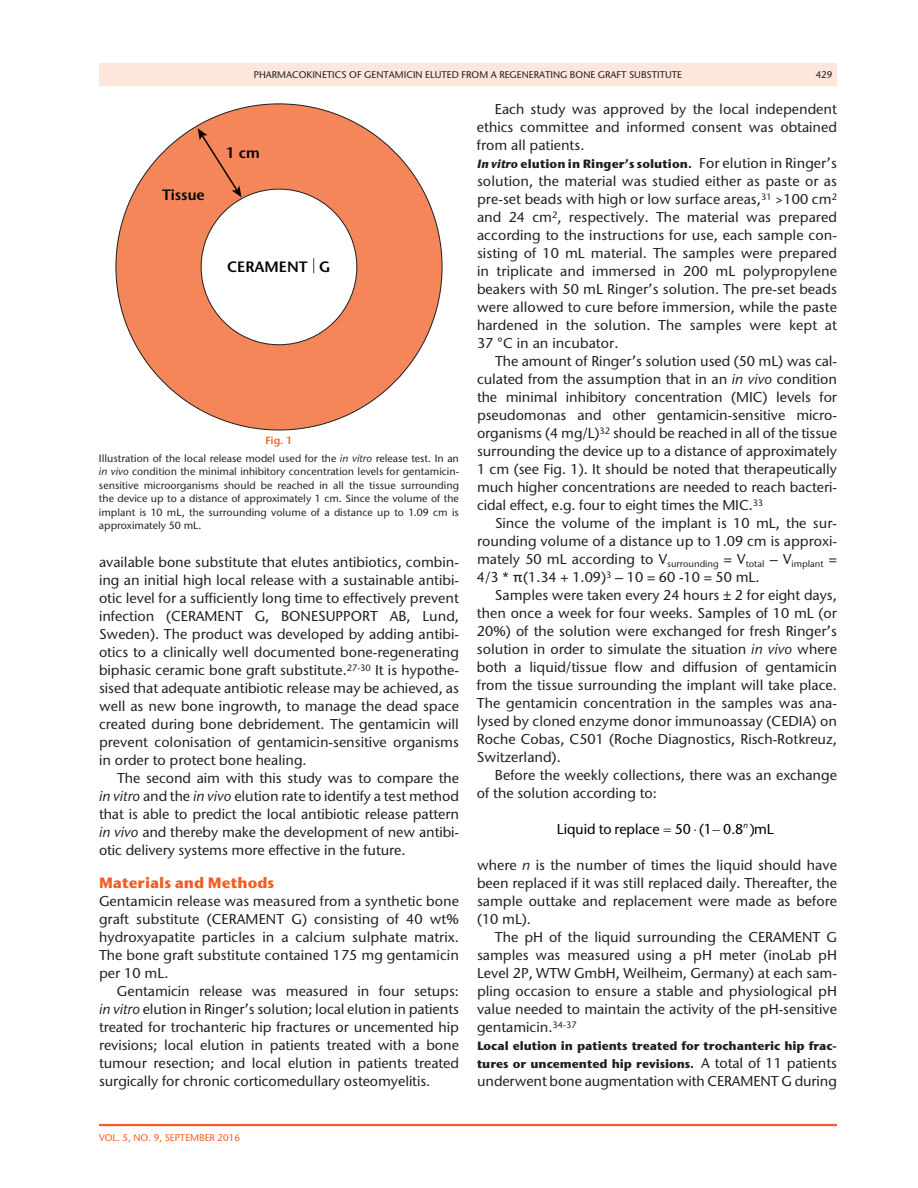
<style>
.page{position:relative;width:918px;height:1188px;background:#fff}
.page>*{position:absolute;margin:0;border:0;box-sizing:border-box;transform-origin:0 0}
.t1{font:700 15px "Stone Sans ITC Pro";color:#f25d23}
.t2{font:600 15px "Stone Sans Std";color:#040503}
.t3{font:500 14.25px/18px "Stone Sans ITC Pro";color:#231f20;text-align:justify}
.t4{font:500 14.25px "Stone Sans Std";color:#000}
.t5{font:700 12px/18px "Stone Sans ITC Pro";letter-spacing:-.005em;color:#231f20}
.t6{font:500 10.5px/13.5px "Stone Sans ITC Pro";color:#231f20;text-align:center}
.t7{font:500 9.75px "Stone Sans ITC Pro";color:#231f20}
.t8{font:500 9.75px "Stone Sans ITC Pro";color:#f25d23}
.t9{font:500 9.3px "Stone Sans ITC Pro";color:#231f20}
.t10{font:italic 500 8.25px "Stone Sans Std";color:#000}
.s1{font-weight:600;color:#f25d23}
.s2{font-style:italic}
.s3{font-weight:500;font-size:14.25px}
.s4{font-size:14.25px}
</style>
<div class="page">
<div style="left:99px;top:63px;width:738px;height:23px;background:#fde7dc"></div>
<hr style="left:99px;top:1124px;width:738px;height:2px;background:#f25d23">
<div style="left:116px;top:104px;width:326px;height:326px;background:#f48659;border-radius:50%"></div>
<div style="left:201px;top:189px;width:156px;height:156px;background:#fff;border-radius:50%"></div>
<svg style="left:198px;top:128px;width:44px;height:69px"></svg>
<p class="t7" style="left:254px;top:68px;width:430px">Pharmacokinetics of gentamicin eluted from a regenerating bone graft substitute</p>
<p class="t7" style="left:816px;top:68px;width:18px">429</p>
<p class="t2" style="left:162px;top:186px;width:44px">Tissue</p>
<p class="t2" style="left:226px;top:144px;width:35px">1 cm</p>
<p class="t2" style="left:227px;top:258px;width:105px">CERAMENT G</p>
<p class="t6" style="left:99px;top:431px;width:361px;line-height:18px"><span class="s1">Fig. 1<br></span>I llustration of the local release model used for the <span class="s2">in vitro</span> release test. I n an</p>
<p class="t6" style="left:99px;top:465px;width:362px;text-align:justify"><span class="s2">in vivo</span> condition the minimal inhibitory concentration levels for gentamicin&shy;sensitive microorganisms should be reached in all the tissue surrounding the device up to a distance of approximately 1 cm. Since the volume of the implant is 10 mL, the surrounding volume of a distance up to 1.09 cm is approximately 50 mL.</p>
<p class="t3" style="left:99px;top:553px;width:362px">available bone substitute that elutes antibiotics, combin&shy;ing an initial high local release with a sustainable antibi&shy;otic level for a sufficiently long time to effectively prevent infection (CE RAME</p>
<p class="t3" style="left:99px;top:607px;width:362px;text-indent:263px">RT AB, Lund, Sweden). The product was developed by adding antibi&shy;otics to a clinically well documented bone-regenerating biphasic ceramic bone graft substitute.<sup>27-30</sup> It is hypothe&shy;sised that adequate antibiotic release may be achieved, as well as new bone ingrowth, to manage the dead space created during bone debridement. The gentamicin will prevent colonisation of gentamicin-sensitive organisms in order to protect bone healing.</p>
<p class="t3" style="left:99px;top:769px;width:362px;text-indent:18px">The second aim with this study was to compare the <span class="s2">in vitro</span> and the <span class="s2">in vivo</span> elution rate to identify a test method that is able to predict the local antibiotic release pattern <span class="s2">in vivo</span> and thereby make the development of new antibi&shy;otic delivery systems more effective in the future.</p>
<p class="t1" style="left:99px;top:873px;width:177px">Materials and Methods</p>
<p class="t3" style="left:99px;top:892px;width:362px">Gentamicin release was measured from a synthetic bone graft substitute (CE RAME</p>
<p class="t3" style="left:225px;top:607px;width:111px">NT G, BONESUPPO</p>
<p class="t3" style="left:99px;top:910px;width:361px;text-indent:167px">NT G) consisting of 40 wt% hydroxyapatite particles in a calcium sulphate matrix.<br>The bone graft substitute contained 175 mg gentamicin per 10 mL.</p>
<p class="t3" style="left:99px;top:982px;width:361px;text-indent:18px">Gentamicin release was measured in four setups: <span class="s2">in vitro</span> elution in Ringer’s solution; local elution in patients treated for trochanteric hip fractures or uncemented hip revisions; local elution in patients treated with a bone tumour resection; and local elution in patients treated surgically for chronic corticomedullary osteomyelitis.</p>
<p class="t8" style="left:99px;top:1132px;width:142px">vol. 5, No. 9, September 2016</p>
<p class="t3" style="left:477px;top:100px;width:362px;text-indent:18px">Each study was approved by the local independent ethics committee and informed consent was obtained from all patients.</p>
<p class="t5" style="left:477px;top:155px;width:361px"><span class="s2">In vitro</span> elution in Ringer’s solution. <span class="s3">For elution in Ringer’s</span></p>
<p class="t3" style="left:477px;top:172px;width:362px">solution, the material was studied either as paste or as pre-set beads with high or low surface areas,<sup>31</sup> &gt;100 cm<sup>2 </sup>and 24 cm<sup>2</sup>, respectively. The material was prepared according to the instructions for use, each sample con&shy;sisting of 10 mL material. The samples were prepared in triplicate and immersed in 200 mL polypropylene beakers with 50 mL Ringer’s solution. The pre-set beads were allowed to cure before immersion, while the paste hardened in the solution. The samples were kept at 37 °C in an incubator.</p>
<p class="t3" style="left:477px;top:352px;width:362px;text-indent:18px">The amount of Ringer’s solution used (50 mL) was cal&shy;culated from the assumption that in an <span class="s2">in vivo</span> condition the minimal inhibitory concentration (MIC</p>
<p class="t3" style="left:477px;top:388px;width:362px;text-indent:286px">) levels for pseudomonas and other gentamicin-sensitive micro&shy;organisms (4 mg/L)<sup>32</sup> should be reached in all of the tissue surrounding the device up to a distance of approximately 1 cm (see Fig. 1). It should be noted that therapeutically much higher concentrations are needed to reach bacteri&shy;cidal effect, e.g. four to eight times the MIC</p>
<p class="t9" style="left:749px;top:497px;width:16px"><span class="s4">.</span>33</p>
<p class="t3" style="left:477px;top:514px;width:362px;text-indent:18px">Since the volume of the implant is 10 mL, the sur&shy;rounding volume of a distance up to 1.09 cm is approxi&shy;mately 50 mL according to V<sub>surrounding</sub> = V<sub>total</sub> – V<sub>implant</sub> = 4/3 * π(1.34 + 1.09)<sup>3</sup> – 10 = 60 -10 = 50 mL.</p>
<p class="t3" style="left:477px;top:586px;width:361px;text-indent:18px">Samples were taken every 24 hours ± 2 for eight days, then once a week for four weeks. Samples of 10 mL (or 20%) of the solution were exchanged for fresh Ringer’s solution in order to simulate the situation <span class="s2">in vivo</span> where both a liquid/tissue flow and diffusion of gentamicin from the tissue surrounding the implant will take place.<br>The gentamicin concentration in the samples was ana&shy;lysed by cloned enzyme donor immunoassay (CEDIA</p>
<p class="t3" style="left:477px;top:712px;width:362px;text-indent:334px">) on Roche Cobas, C501 (Roche Diagnostics, Risch-Rotkreuz, Switzerland).</p>
<p class="t3" style="left:477px;top:766px;width:361px;text-indent:18px">Before the weekly collections, there was an exchange of the solution according to:</p>
<p class="t4" style="left:557px;top:821px;width:104px">Liquid to replace</p>
<p class="t4" style="left:754px;top:821px;width:14px">m</p>
<p class="t10" style="left:743px;top:820px;width:6px">n</p>
<p class="t3" style="left:477px;top:856px;width:361px">where <span class="s2">n</span> is the number of times the liquid should have</p>
<p class="t3" style="left:477px;top:874px;width:362px">been replaced if it was still replaced daily. Thereafter, the</p>
<p class="t3" style="left:477px;top:892px;width:362px">sample outtake and replacement were made as before</p>
<p class="t3" style="left:477px;top:910px;width:56px">(10 mL).</p>
<p class="t3" style="left:495px;top:928px;width:289px">The pH of the liquid surrounding the CERAME</p>
<p class="t4" style="left:675px;top:821px;width:62px">50 (1 0.</p>
<p class="t4" style="left:713px;top:821px;width:63px">− 8)L</p>
<p class="t3" style="left:477px;top:928px;width:362px;text-indent:325px">NT G samples was measured using a pH meter (inoLab pH Level 2P, WTW GmbH, Weilheim, Germany) at each sam&shy;pling occasion to ensure a stable and physiological pH value needed to maintain the activity of the pH-sensitive gentamicin.<sup>34-37</sup></p>
<p class="t5" style="left:477px;top:1037px;width:362px">Local elution in patients treated for trochanteric hip frac&shy;tures or uncemented hip revisions. <span class="s3">A total of 11 patients</span></p>
<p class="t3" style="left:477px;top:1072px;width:266px">underwent bone augmentation with CERAME</p>
<p class="t3" style="left:761px;top:1072px;width:78px">NT G during</p>
</div>
